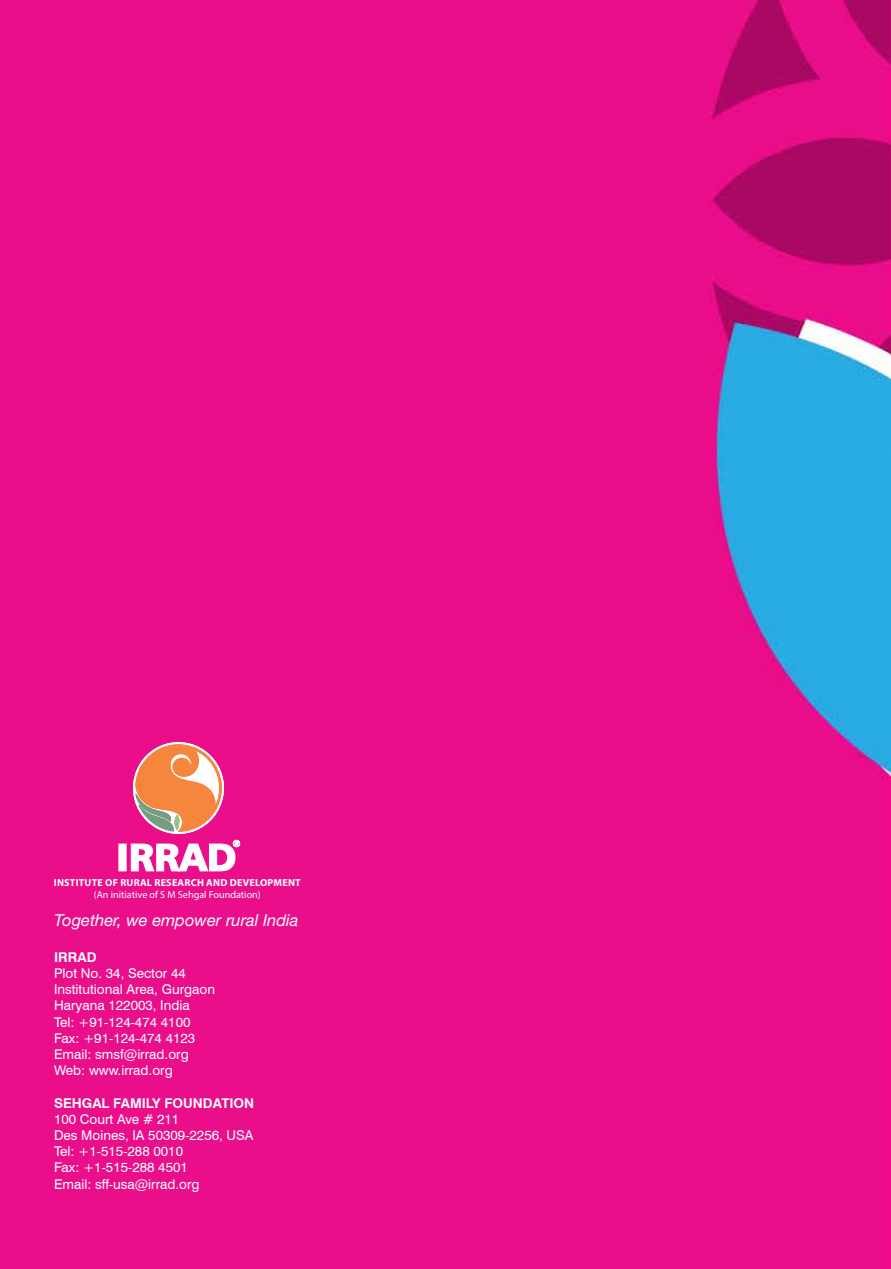
<style>
.page{position:relative;width:891px;height:1269px;background:#fff}
.page>*{position:absolute;margin:0;border:0;box-sizing:border-box;transform-origin:0 0}
.t1{font:italic 16.5px "Helvetica Neue LT Std";color:#fff}
.t2{font:13.5px/16.2px "Swiss 721 BT";color:#fff}
.t3{font:700 13.5px "Swiss 721 BT";color:#fff}
.t4{font:700 10.2px "Myriad Pro";letter-spacing:.02em;color:#fff}
.t5{font:10.2px "Myriad Pro";color:#fff}
</style>
<div class="page">
<img style="left:0;top:0;width:891px;height:1269px">
<svg style="left:118px;top:839px;width:123px;height:33px"></svg>
<svg style="left:135px;top:744px;width:87px;height:88px;background:#ec8a71"></svg>
<p class="t4" style="left:54px;top:876px;width:248px">INSTITUTE OF RURAL RESEARCH AND DEVELOPMENT</p>
<p class="t5" style="left:94px;top:889px;width:168px">(An initiative of S M Sehgal Foundation)</p>
<p class="t1" style="left:54px;top:911px;width:246px">Together, we empower rural India</p>
<p class="t3" style="left:54px;top:948px;width:44px">IRRAD</p>
<p class="t2" style="left:54px;top:965px;width:163px">Plot No. 34, Sector 44<br>Institutional Area, Gurgaon<br>Haryana 122003, India<br>Tel: +91-124-474 4100<br>Fax: +91-124-474 4123<br>Email: smsf@irrad.org<br>Web: www.irrad.org</p>
<p class="t3" style="left:54px;top:1093px;width:202px">SEHGAL FAMILY FOUNDATION</p>
<p class="t2" style="left:54px;top:1110px;width:201px">100 Court Ave # 211<br>Des Moines, IA 50309-2256, USA<br>Tel: +1-515-288 0010<br>Fax: +1-515-288 4501<br>Email: sff-usa@irrad.org</p>
</div>
